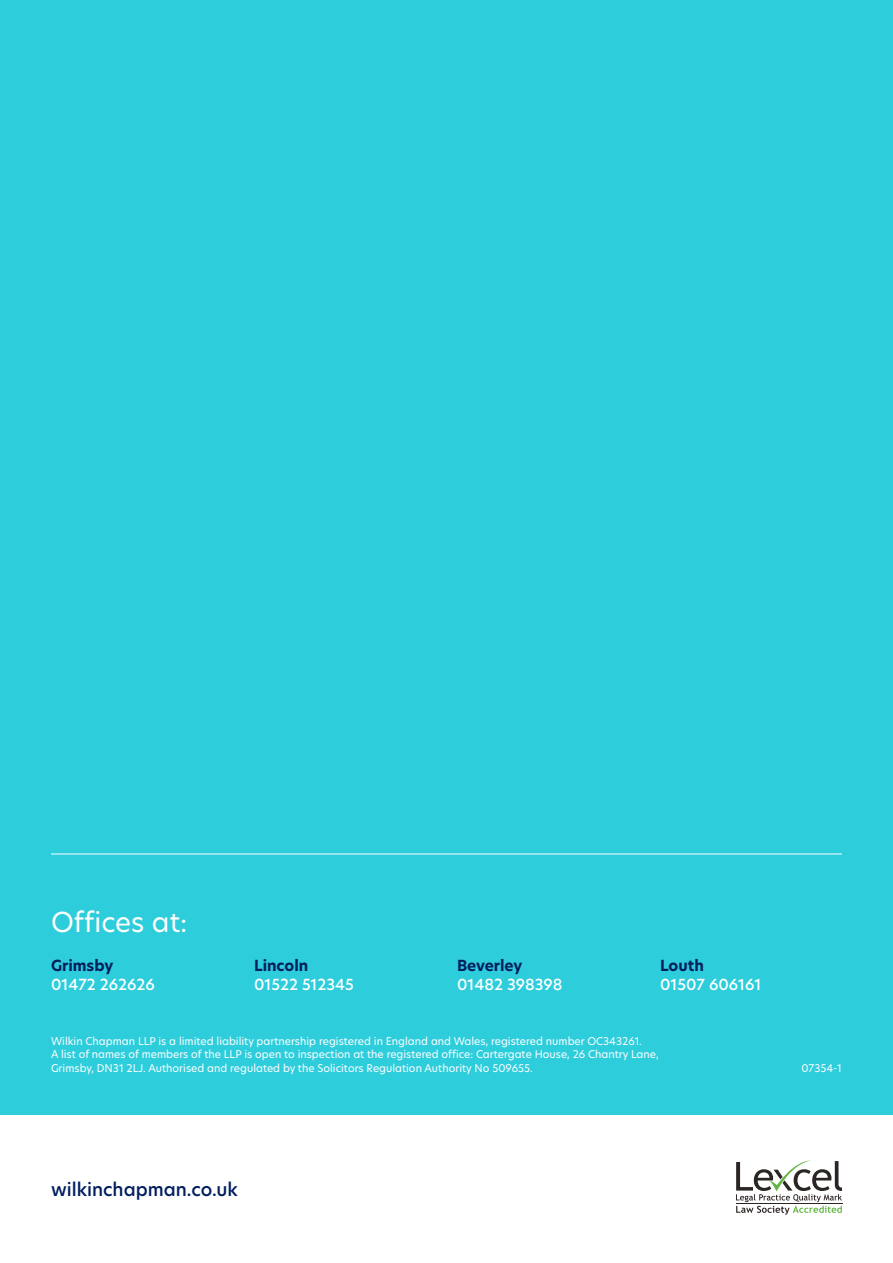
<style>
.page{position:relative;width:893px;height:1263px;background:#fff}
.page>*{position:absolute;margin:0;border:0;box-sizing:border-box;transform-origin:0 0}
.t1{font:27px "New Hero";color:#fff}
.t2{font:500 18px "New Hero";color:#001f5f}
.t3{font:500 15px "New Hero";color:#fff}
.t4{font:700 15px "New Hero";color:#001f5f}
.t5{font:10.5px/13.5px "New Hero";color:#fff}
</style>
<div class="page">
<div style="left:0;top:0;width:893px;height:1114px;background:#2ecddc"></div>
<hr style="left:51px;top:854px;width:791px;height:1px;background:#fff">
<svg style="left:736px;top:1160px;width:106px;height:55px"></svg>
<h1 class="t1" style="left:51px;top:903px;width:138px">Offices at:</h1>
<h3 class="t4" style="left:51px;top:955px;width:64px">Grimsby</h3>
<h3 class="t3" style="left:51px;top:974px;width:105px">01472 262626</h3>
<h3 class="t4" style="left:254px;top:955px;width:56px">Lincoln</h3>
<h3 class="t3" style="left:254px;top:974px;width:101px">01522 512345</h3>
<h3 class="t4" style="left:457px;top:955px;width:67px">Beverley</h3>
<h3 class="t3" style="left:457px;top:974px;width:107px">01482 398398</h3>
<h3 class="t4" style="left:660px;top:955px;width:45px">Louth</h3>
<h3 class="t3" style="left:660px;top:974px;width:103px">01507 606161</h3>
<p class="t5" style="left:51px;top:1034px;width:609px">Wilkin Chapman LLP is a limited liability partnership registered in England and Wales, registered number OC343261.<br>A list of names of members of the LLP is open to inspection at the registered office: Cartergate House, 26 Chantry Lane,<br>Grimsby, DN31 2LJ. Authorised and regulated by the Solicitors Regulation Authority No 509655.</p>
<p class="t5" style="left:801px;top:1062px;width:42px">07354-1</p>
<h2 class="t2" style="left:51px;top:1177px;width:188px">wilkinchapman.co.uk</h2>
</div>
